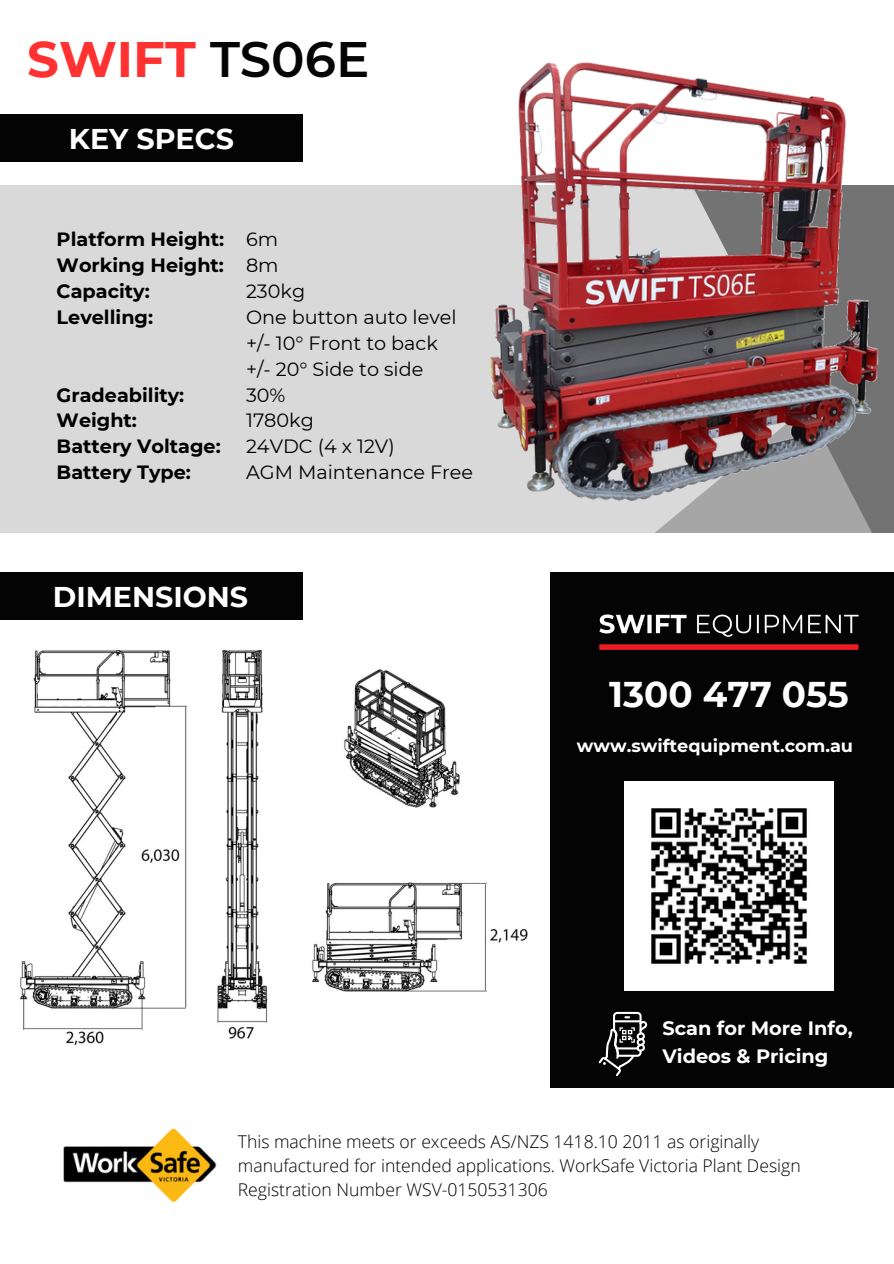
<style>
.page{position:relative;width:894px;height:1264px;background:#fff}
.page>*{position:absolute;margin:0;border:0;box-sizing:border-box;transform-origin:0 0}
.t1{font:700 49.8px "Montserrat";color:#ff3131}
.t2{font:700 35.7px "Montserrat";color:#fff}
.t3{font:700 28.5px "Montserrat";color:#fff}
.t4{font:700 19.35px/28.2px "Montserrat";color:#fff}
.t5{font:19.2px "Montserrat";color:#000}
.t6{font:700 19.2px "Montserrat";color:#000}
.t7{font:700 17.7px "Montserrat";color:#fff}
.t8{font:300 17.55px/23.9px "Open Sans";color:#000}
.s1{font-weight:600;color:#050506}
</style>
<div class="page">
<div style="left:0;top:184px;width:893px;height:349px;background:#d9d9d9"></div>
<svg style="left:655px;top:184px;width:238px;height:349px;fill:#a6a6a6"></svg>
<img style="left:489px;top:62px;width:394px;height:441px">
<div style="left:550px;top:572px;width:343px;height:516px;background:#040404"></div>
<img style="left:63px;top:1128px;width:154px;height:75px">
<img style="left:20px;top:650px;width:508px;height:394px">
<div style="left:0;top:572px;width:303px;height:47px;background:#040404"></div>
<img style="left:599px;top:614px;width:259px;height:36px">
<img style="left:624px;top:782px;width:208px;height:208px">
<svg style="left:598px;top:1011px;width:49px;height:65px"></svg>
<div style="left:0;top:114px;width:303px;height:47px;background:#040404"></div>
<p class="t1" style="left:27px;top:29px;width:343px">SWIFT <span class="s1">TS06E</span></p>
<p class="t3" style="left:69px;top:121px;width:166px">KEY SPECS</p>
<p class="t6" style="left:57px;top:227px;width:169px">Platform Height:</p>
<p class="t6" style="left:57px;top:253px;width:169px">Working Height:</p>
<p class="t6" style="left:57px;top:279px;width:94px">Capacity:</p>
<p class="t6" style="left:57px;top:305px;width:98px">Levelling:</p>
<p class="t6" style="left:57px;top:383px;width:129px">Gradeability:</p>
<p class="t6" style="left:57px;top:409px;width:82px">Weight:</p>
<p class="t6" style="left:57px;top:435px;width:165px">Battery Voltage:</p>
<p class="t6" style="left:57px;top:460px;width:136px">Battery Type:</p>
<p class="t5" style="left:246px;top:227px;width:34px">6m</p>
<p class="t5" style="left:246px;top:253px;width:34px">8m</p>
<p class="t5" style="left:246px;top:279px;width:61px">230kg</p>
<p class="t5" style="left:246px;top:305px;width:212px">One button auto level</p>
<p class="t5" style="left:246px;top:331px;width:193px">+/- 10° Front to back</p>
<p class="t5" style="left:246px;top:357px;width:179px">+/- 20° Side to side</p>
<p class="t5" style="left:246px;top:383px;width:41px">30%</p>
<p class="t5" style="left:246px;top:409px;width:69px">1780kg</p>
<p class="t5" style="left:246px;top:435px;width:150px">24VDC (4 x 12V)</p>
<p class="t5" style="left:246px;top:460px;width:228px">AGM Maintenance Free</p>
<p class="t3" style="left:53px;top:579px;width:197px">DIMENSIONS</p>
<p class="t2" style="left:609px;top:672px;width:241px">1300 477 055</p>
<p class="t7" style="left:576px;top:734px;width:277px">www.swiftequipment.com.au</p>
<p class="t4" style="left:662px;top:1013px;width:192px">Scan for More Info,<br>Videos &amp; Pricing</p>
<p class="t8" style="left:238px;top:1129px;width:564px">This machine meets or exceeds AS/NZS 1418.10 2011 as originally manufactured for intended applications. WorkSafe Victoria Plant Design<br>Registration Number WSV-0150531306</p>
</div>
